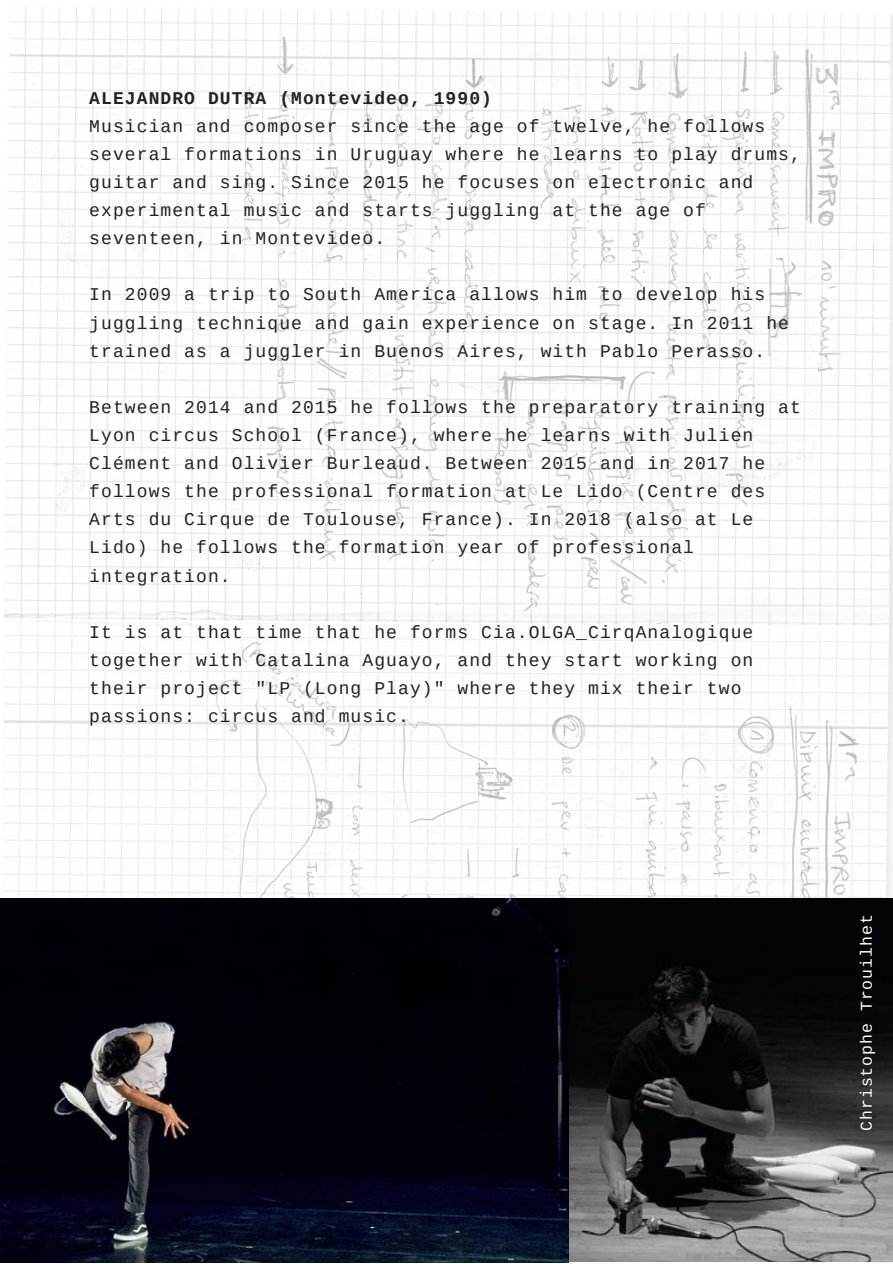
<style>
.page{position:relative;width:893px;height:1264px;background:#fff}
.page>*{position:absolute;margin:0;border:0;box-sizing:border-box;transform-origin:0 0}
.t1{font:18px/28px "Cousine";letter-spacing:.06em;color:#222}
.t2{font:700 18px "Cousine";letter-spacing:.06em;color:#222}
.t3{font:16.5px "Cousine";letter-spacing:.06em;color:#fefefe}
</style>
<div class="page">
<img style="left:3px;top:7px;width:889px;height:891px">
<img style="left:0;top:898px;width:892px;height:364px">
<p class="t2" style="left:89px;top:89px;width:404px">ALEJANDRO DUTRA (Montevideo, 1990)</p>
<p class="t1" style="left:89px;top:113px;width:713px">Musician and composer since the age of twelve, he follows several formations in Uruguay where he learns to play drums, guitar and sing. Since 2015 he focuses on electronic and experimental music and starts juggling at the age of seventeen, in Montevideo.</p>
<p class="t1" style="left:89px;top:282px;width:701px">In 2009 a trip to South America allows him to develop his juggling technique and gain experience on stage. In 2011 he trained as a juggler in Buenos Aires, with Pablo Perasso.</p>
<p class="t1" style="left:89px;top:394px;width:713px">Between 2014 and 2015 he follows the preparatory training at Lyon circus School (France), where he learns with Julien Clément and Olivier Burleaud. Between 2015 and in 2017 he follows the professional formation at Le Lido (Centre des Arts du Cirque de Toulouse, France). In 2018 (also at Le Lido) he follows the formation year of professional integration.</p>
<p class="t1" style="left:89px;top:619px;width:665px">It is at that time that he forms Cia.OLGA_CirqAnalogique together with Catalina Aguayo, and they start working on their project "LP (Long Play)" where they mix their two passions: circus and music.</p>
<p class="t3" style="left:858px;top:1130px;width:218px;rotate:-90deg">Christophe Trouilhet</p>
</div>
